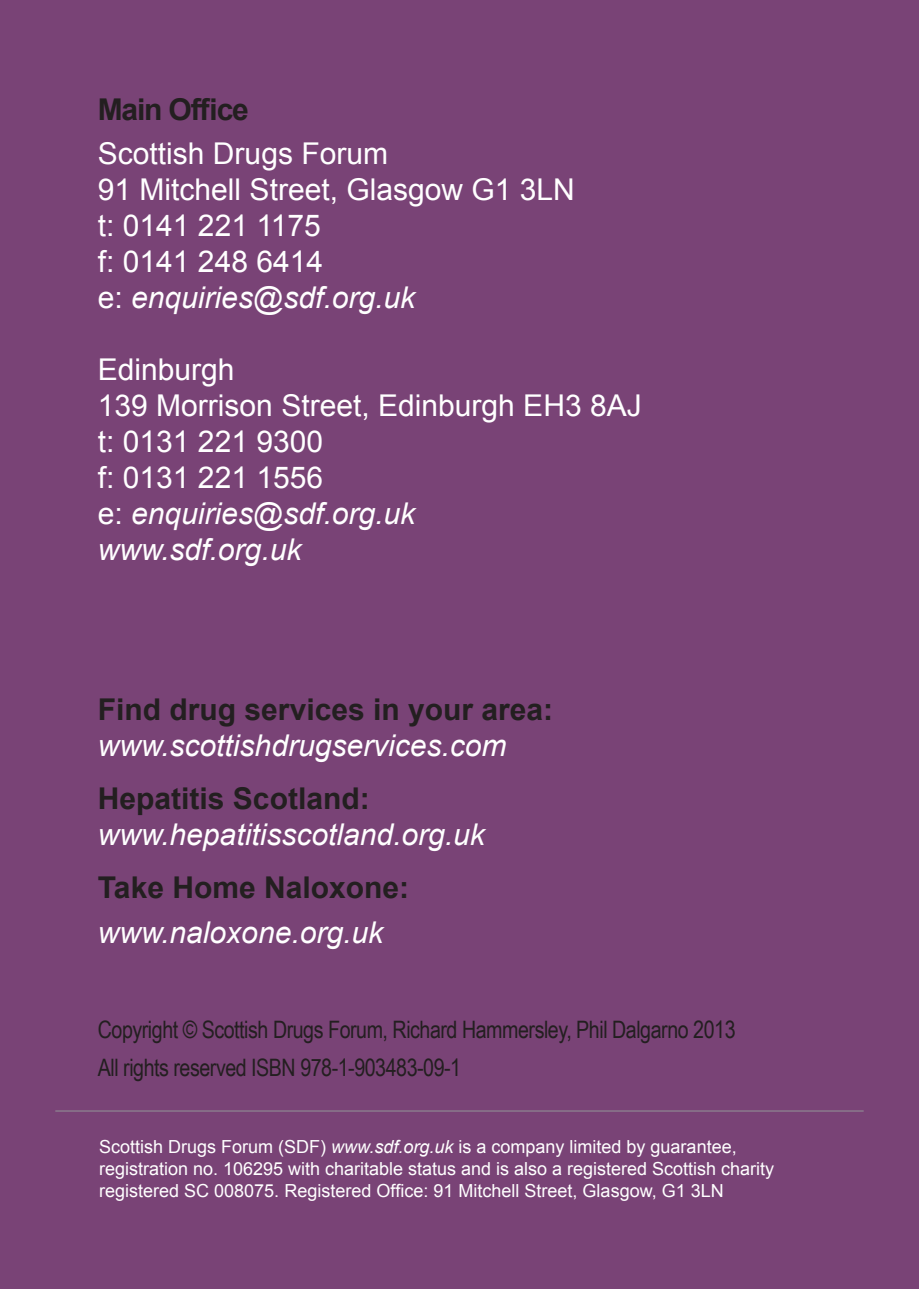
<style>
.page{position:relative;width:919px;height:1289px;background:#fff}
.page>*{position:absolute;margin:0;border:0;box-sizing:border-box;transform-origin:0 0}
.t1{font:30px/36px "Arial";color:#fff}
.t2{font:italic 30px "Arial";color:#fff}
.t3{font:700 30px "Arial";color:#231f20}
.t4{font:700 30px "Arial";letter-spacing:-.04em;color:#231f20}
.t5{font:24px/37.3px "Arial Narrow";letter-spacing:-.02em;color:#231f20}
.t6{font:18px/21.6px "Arial";color:#fff}
.s1{font-style:italic}
</style>
<div class="page">
<div style="left:0;top:0;width:918px;height:1288px;background:#794376"></div>
<hr style="left:55px;top:1110px;width:808px;height:1px;background:#939598">
<h1 class="t4" style="left:98px;top:89px;width:152px">Main Office</h1>
<h1 class="t1" style="left:98px;top:136px;width:478px">Scottish Drugs Forum<br>91 Mitchell Street, Glasgow G1 3LN t: 0141 221 1175<br>f: 0141 248 6414<br>e: <span class="s1">enquiries@sdf.org.uk</span></h1>
<h1 class="t1" style="left:98px;top:352px;width:545px">Edinburgh<br>139 Morrison Street, Edinburgh EH3 8AJ t: 0131 221 9300<br>f: 0131 221 1556<br>e: <span class="s1">enquiries@sdf.org.uk<br>www.sdf.org.uk</span></h1>
<h1 class="t3" style="left:98px;top:690px;width:457px">Find drug services in your area:</h1>
<h1 class="t2" style="left:98px;top:726px;width:410px">www.scottishdrugservices.com</h1>
<h1 class="t3" style="left:98px;top:779px;width:273px">Hepatitis Scotland:</h1>
<h1 class="t2" style="left:98px;top:815px;width:388px">www.hepatitisscotland.org.uk</h1>
<h1 class="t3" style="left:98px;top:868px;width:313px">Take Home Naloxone:</h1>
<h1 class="t2" style="left:98px;top:912px;width:287px">www.naloxone.org.uk</h1>
<h2 class="t5" style="left:98px;top:1010px;width:639px">Copyright © Scottish Drugs Forum, Richard Hammersley, Phil Dalgarno 2013<br>All rights reserved ISBN 978-1-903483-09-1</h2>
<p class="t6" style="left:99px;top:1136px;width:676px">Scottish Drugs Forum (SDF) <span class="s1">www.sdf.org.uk</span> is a company limited by guarantee, registration no. 106295 with charitable status and is also a registered Scottish charity registered SC 008075. Registered Office: 91 Mitchell Street, Glasgow, G1 3LN</p>
</div>
